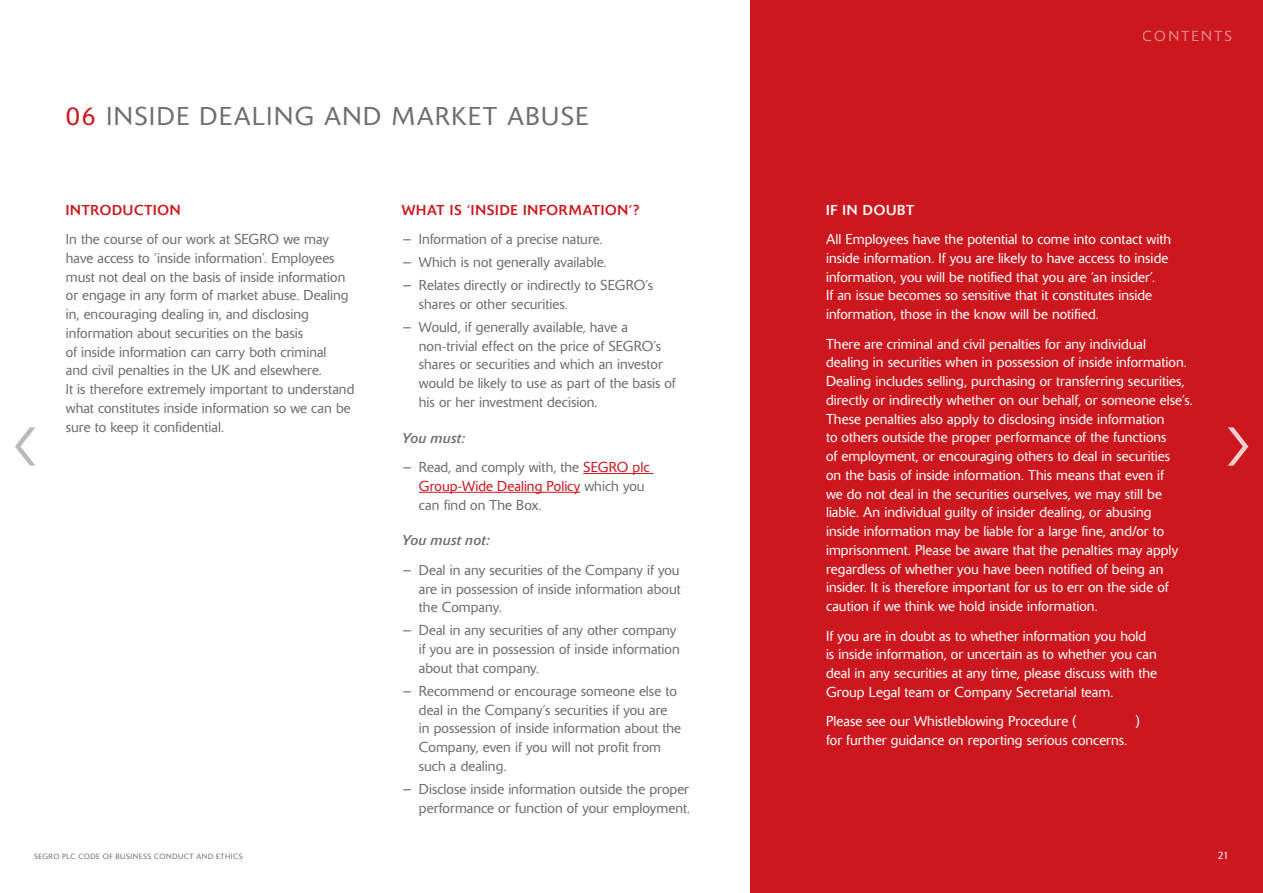
<style>
.page{position:relative;width:1263px;height:893px;background:#fff}
.page>*{position:absolute;margin:0;border:0;box-sizing:border-box;transform-origin:0 0}
.t1{font:300 25.5px "Delta BQ";letter-spacing:.06em;color:#6d6e71}
.t2{font:300 14.4px "Delta BQ";letter-spacing:.165em;color:#fff}
.t3{font:300 14.25px/18.8px "Delta BQ";letter-spacing:.005em;color:#fff}
.t4{font:300 14.25px/18.8px "Delta BQ";letter-spacing:.005em;color:#6d6e71}
.t5{font:14.25px "Delta BQ";letter-spacing:.055em;color:#cc171e}
.t6{font:italic 14.25px "Delta BQ";letter-spacing:.01em;color:#6d6e71}
.t7{font:14.25px "Delta BQ";letter-spacing:.055em;color:#fff}
.t8{font:300 10.5px "Delta BQ";color:#fff}
.t9{font:300 7.5px "Delta BQ";letter-spacing:.07em;color:#6d6e71}
.s1{color:#cc171e}
.s2{font-weight:400;font-style:italic}
</style>
<div class="page">
<div style="left:750px;top:0;width:513px;height:893px;background:#cc171e"></div>
<hr style="left:583px;top:473px;width:70px;height:1px;background:#cc171e">
<hr style="left:419px;top:492px;width:161px;height:1px;background:#cc171e">
<svg style="left:15px;top:427px;width:21px;height:39px"></svg>
<svg style="left:1228px;top:427px;width:20px;height:39px"></svg>
<h1 class="t1" style="left:66px;top:101px;width:524px"><span class="s1">06</span> INSIDE DEALING AND MARKET ABUSE</h1>
<p class="t5" style="left:66px;top:201px;width:116px">INTRODUCTION</p>
<p class="t4" style="left:66px;top:230px;width:290px">In the course of our work at SEGRO we may have access to ‘inside information’. Employees must not deal on the basis of inside information or engage in any form of market abuse. Dealing in, encouraging dealing in, and disclosing information about securities on the basis<br>of inside information can carry both criminal<br>and civil penalties in the UK and elsewhere.<br>It is therefore extremely important to understand what constitutes inside information so we can be sure to keep it confidential.</p>
<p class="t5" style="left:402px;top:201px;width:239px">WHAT IS ‘INSIDE INFORMATION’?</p>
<p class="t4" style="left:402px;top:228px;width:253px;line-height:23px">− Information of a precise nature.<br>− Which is not generally available.<br>− Relates directly or indirectly to SEGRO’s</p>
<p class="t4" style="left:402px;top:293px;width:228px;line-height:23px;text-indent:17px">shares or other securities.<br>− Would, if generally available, have a</p>
<p class="t4" style="left:419px;top:336px;width:258px">non-trivial effect on the price of SEGRO’s shares or securities and which an investor would be likely to use as part of the basis of his or her investment decision.</p>
<p class="t4" style="left:402px;top:423px;width:249px;line-height:29.4px"><span class="s2">You must:<br></span>− Read, and comply with, the <span class="s1">SEGRO plc</span></p>
<p class="t4" style="left:419px;top:477px;width:227px"><span class="s1">Group-Wide Dealing Policy</span> which you can find on The Box.</p>
<p class="t6" style="left:402px;top:532px;width:90px">You must not:</p>
<p class="t4" style="left:419px;top:560px;width:263px;text-align:justify;text-indent:-17px">− Deal in any securities of the Company if you are in possession of inside information about the Company.</p>
<p class="t4" style="left:419px;top:621px;width:262px;text-indent:-17px">− Deal in any securities of any other company if you are in possession of inside information about that company.</p>
<p class="t4" style="left:419px;top:681px;width:264px;text-indent:-17px">− Recommend or encourage someone else to deal in the Company’s securities if you are in possession of inside information about the Company, even if you will not profit from such a dealing.</p>
<p class="t4" style="left:402px;top:780px;width:290px;text-align:right">− Disclose inside information outside the proper performance or function of your employment.</p>
<p class="t2" style="left:1143px;top:28px;width:91px">CONTENTS</p>
<p class="t7" style="left:826px;top:201px;width:90px">IF IN DOUBT</p>
<p class="t3" style="left:826px;top:230px;width:347px">All Employees have the potential to come into contact with inside information. If you are likely to have access to inside information, you will be notified that you are ‘an insider’.<br>If an issue becomes so sensitive that it constitutes inside information, those in the know will be notified.</p>
<p class="t3" style="left:826px;top:334px;width:368px">There are criminal and civil penalties for any individual<br>dealing in securities when in possession of inside information.<br>Dealing includes selling, purchasing or transferring securities, directly or indirectly whether on our behalf, or someone else’s.<br>These penalties also apply to disclosing inside information<br>to others outside the proper performance of the functions<br>of employment, or encouraging others to deal in securities<br>on the basis of inside information. This means that even if<br>we do not deal in the securities ourselves, we may still be liable. An individual guilty of insider dealing, or abusing<br>inside information may be liable for a large fine, and/or to imprisonment. Please be aware that the penalties may apply regardless of whether you have been notified of being an insider. It is therefore important for us to err on the side of caution if we think we hold inside information.</p>
<p class="t3" style="left:826px;top:626px;width:333px">If you are in doubt as to whether information you hold is inside information, or uncertain as to whether you can deal in any securities at any time, please discuss with the Group Legal team or Company Secretarial team.</p>
<p class="t3" style="left:826px;top:712px;width:252px">Please see our Whistleblowing Procedure (</p>
<p class="t3" style="left:1136px;top:712px;width:5px">)</p>
<p class="t3" style="left:826px;top:731px;width:303px">for further guidance on reporting serious concerns.</p>
<p class="t9" style="left:34px;top:852px;width:210px">SEGRO PLC CODE OF BUSINESS CONDUCT AND ETHICS</p>
<p class="t8" style="left:1218px;top:849px;width:13px">21</p>
</div>
